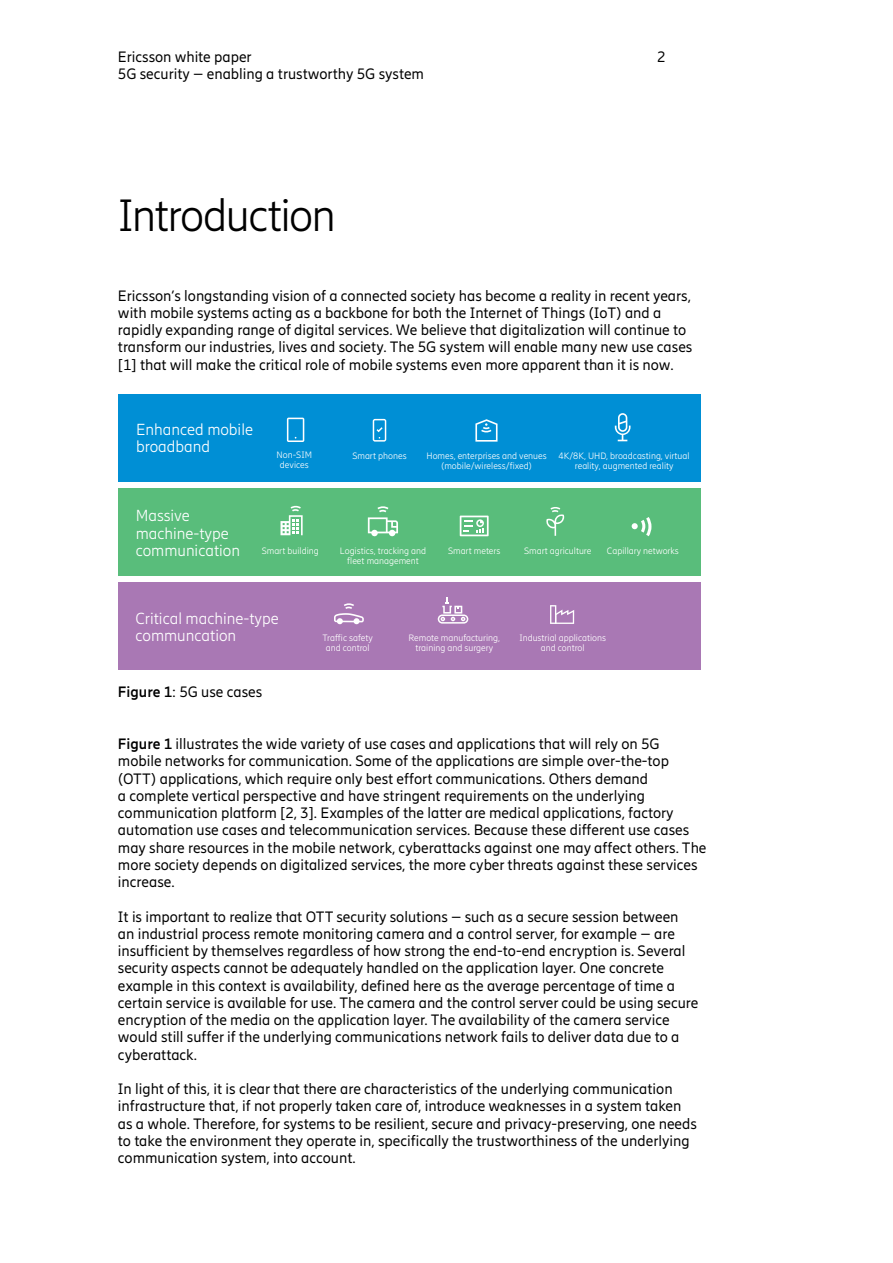
<style>
.page{position:relative;width:893px;height:1263px;background:#fff}
.page>*{position:absolute;margin:0;border:0;box-sizing:border-box;transform-origin:0 0}
.t1{font:300 45px "Ericsson Hilda";letter-spacing:-.04em;color:#000}
.t2{font:300 15.9px/17.1px "Ericsson Hilda";color:#fff}
.t3{font:15px/17.2px "Ericsson Hilda";color:#000}
.t4{font:300 9.15px/10.1px "Ericsson Hilda";color:#fff;text-align:center}
.s1{font-weight:700}
</style>
<div class="page">
<div style="left:119px;top:394px;width:582px;height:88px;background:#008fd5"></div>
<div style="left:119px;top:582px;width:582px;height:88px;background:#a978b4"></div>
<div style="left:119px;top:488px;width:582px;height:88px;background:#59bd7b"></div>
<svg style="left:287px;top:418px;width:17px;height:24px"></svg>
<svg style="left:373px;top:419px;width:13px;height:23px"></svg>
<svg style="left:475px;top:419px;width:23px;height:23px"></svg>
<svg style="left:615px;top:413px;width:15px;height:28px"></svg>
<svg style="left:280px;top:505px;width:23px;height:30px"></svg>
<svg style="left:368px;top:506px;width:30px;height:30px"></svg>
<svg style="left:460px;top:516px;width:29px;height:20px"></svg>
<svg style="left:546px;top:507px;width:18px;height:29px"></svg>
<svg style="left:632px;top:517px;width:19px;height:19px"></svg>
<svg style="left:334px;top:603px;width:30px;height:22px"></svg>
<svg style="left:438px;top:597px;width:30px;height:27px"></svg>
<svg style="left:550px;top:605px;width:24px;height:19px"></svg>
<p class="t3" style="left:118px;top:48px;width:308px">Ericsson white paper<br>5G security – enabling a trustworthy 5G system</p>
<p class="t3" style="left:657px;top:48px;width:10px">2</p>
<h1 class="t1" style="left:118px;top:191px;width:220px">Introduction</h1>
<p class="t3" style="left:118px;top:287px;width:576px">Ericsson’s longstanding vision of a connected society has become a reality in recent years, with mobile systems acting as a backbone for both the Internet of Things (IoT) and a rapidly expanding range of digital services. We believe that digitalization will continue to transform our industries, lives and society. The 5G system will enable many new use cases [1] that will make the critical role of mobile systems even more apparent than it is now.</p>
<p class="t2" style="left:136px;top:421px;width:118px">Enhanced mobile broadband</p>
<p class="t4" style="left:277px;top:450px;width:37px">Non-SIM devices</p>
<p class="t4" style="left:352px;top:451px;width:56px">Smart phones</p>
<p class="t4" style="left:426px;top:450px;width:122px">Homes, enterprises and venues (mobile/wireless/fixed)</p>
<p class="t4" style="left:559px;top:451px;width:133px">4K/8K, UHD, broadcasting, virtual reality, augmented reality</p>
<p class="t2" style="left:136px;top:507px;width:106px">Massive machine-type communication</p>
<p class="t4" style="left:262px;top:546px;width:59px">Smart building</p>
<p class="t4" style="left:340px;top:546px;width:88px">Logistics, tracking and fleet management</p>
<p class="t4" style="left:448px;top:546px;width:54px">Smart meters</p>
<p class="t4" style="left:524px;top:546px;width:69px">Smart agriculture</p>
<p class="t4" style="left:607px;top:546px;width:73px">Capillary networks</p>
<p class="t2" style="left:135px;top:610px;width:145px">Critical machine-type communcation</p>
<p class="t4" style="left:322px;top:633px;width:52px">Traffic safety and control</p>
<p class="t4" style="left:408px;top:633px;width:93px">Remote manufacturing, training and surgery</p>
<p class="t4" style="left:519px;top:633px;width:88px">Industrial applications and control</p>
<p class="t3" style="left:118px;top:683px;width:146px"><span class="s1">Figure 1</span>: 5G use cases</p>
<p class="t3" style="left:118px;top:735px;width:590px"><span class="s1">Figure 1</span> illustrates the wide variety of use cases and applications that will rely on 5G mobile networks for communication. Some of the applications are simple over-the-top (OTT) applications, which require only best effort communications. Others demand<br>a complete vertical perspective and have stringent requirements on the underlying communication platform [2, 3]. Examples of the latter are medical applications, factory automation use cases and telecommunication services. Because these different use cases may share resources in the mobile network, cyberattacks against one may affect others. The more society depends on digitalized services, the more cyber threats against these services increase.</p>
<p class="t3" style="left:118px;top:908px;width:582px">It is important to realize that OTT security solutions – such as a secure session between an industrial process remote monitoring camera and a control server, for example – are insufficient by themselves regardless of how strong the end-to-end encryption is. Several security aspects cannot be adequately handled on the application layer. One concrete example in this context is availability, defined here as the average percentage of time a certain service is available for use. The camera and the control server could be using secure encryption of the media on the application layer. The availability of the camera service would still suffer if the underlying communications network fails to deliver data due to a cyberattack.</p>
<p class="t3" style="left:118px;top:1080px;width:580px">In light of this, it is clear that there are characteristics of the underlying communication infrastructure that, if not properly taken care of, introduce weaknesses in a system taken as a whole. Therefore, for systems to be resilient, secure and privacy-preserving, one needs to take the environment they operate in, specifically the trustworthiness of the underlying communication system, into account.</p>
</div>
